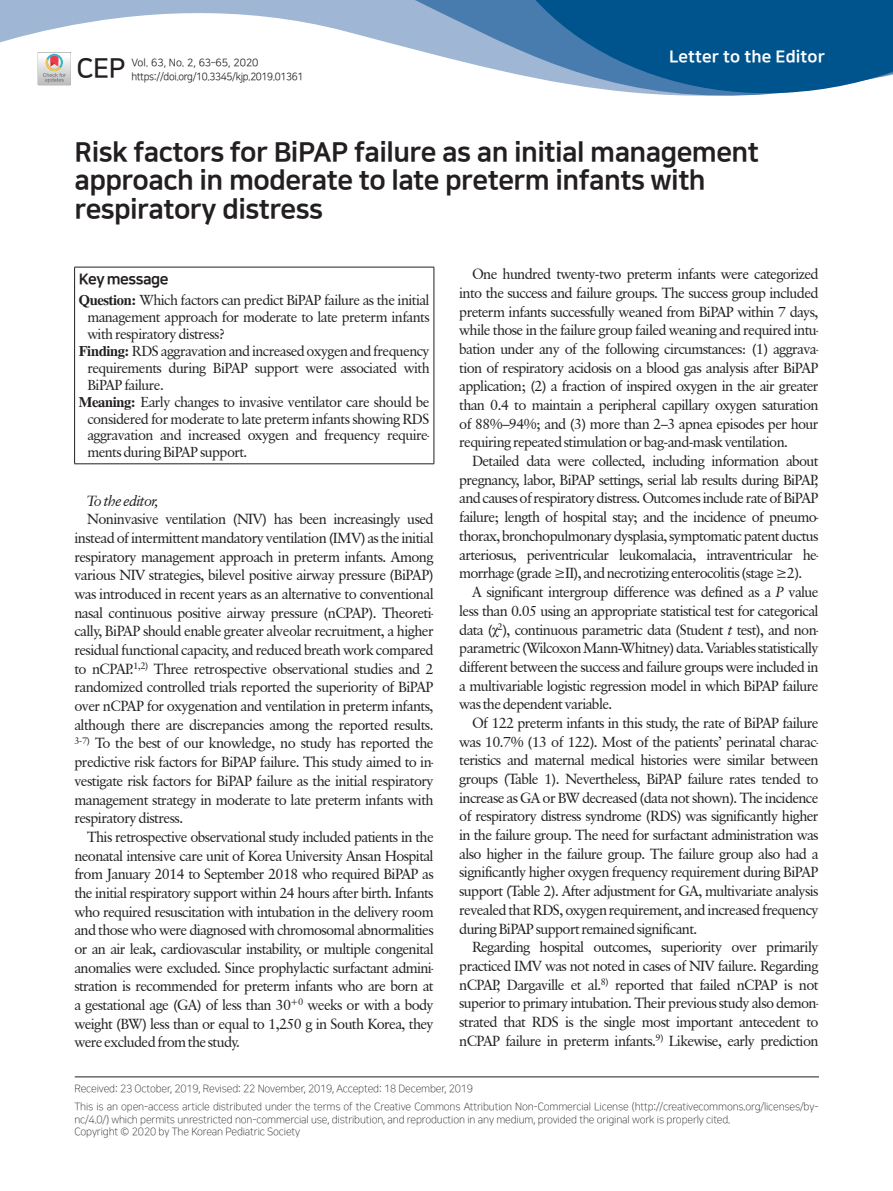
<style>
.page{position:relative;width:893px;height:1191px;background:#fff}
.page>*{position:absolute;margin:0;border:0;box-sizing:border-box;transform-origin:0 0}
.큰제목{font:27px/28.5px "Nanum Square EB";letter-spacing:-.02em;color:#231f20}
.t1{font:27px "Nanum Square B";color:#231f20}
.t2{font:16.5px "Nanum Square EB";letter-spacing:.005em;color:#fff}
.Key_message{font:15px "Nanum Square EB";letter-spacing:-.03em;color:#231f20}
.바탕글{font:14.55px/18.6px "Classical Garamond BT";letter-spacing:-.045em;color:#231f20;text-align:justify}
.바탕글-2{font:italic 14.55px "Classical Garamond BT";letter-spacing:-.04em;color:#231f20}
.Key_message-2{font:14.4px/17px "Classical Garamond BT";letter-spacing:-.04em;color:#231f20;text-align:justify}
.각주{font:10.5px/12.6px "Nanum Square L";letter-spacing:-.015em;color:#231f20}
.꼬리말{font:10.5px "Nanum Square R";letter-spacing:-.035em;color:#231f20;scale:.95 1}
.꼬리말-2{font:10.5px "Nanum Square R";color:#231f20}
.s1{font-style:italic}
.s2{font-family:"Times New Roman";font-size:14.25px}
.s3{font-family:"CG Times";font-weight:700}
</style>
<div class="page">
<svg style="left:0;top:0;width:462px;height:62px"></svg>
<svg style="left:462px;top:0;width:431px;height:96px;background:#3575a5"></svg>
<hr style="left:74px;top:267px;width:360px;height:1px;background:#231f20">
<hr style="left:74px;top:267px;width:1px;height:196px;background:#231f20">
<hr style="left:434px;top:267px;width:1px;height:196px;background:#231f20">
<hr style="left:74px;top:463px;width:360px;height:1px;background:#231f20">
<div style="left:37px;top:52px;width:34px;height:34px;background:#dcdbdd"></div>
<svg style="left:38px;top:52px;width:33px;height:33px"></svg>
<hr style="left:75px;top:1076px;width:744px;height:1px;background:#231f20">
<p class="t1" style="left:77px;top:54px;width:50px">CEP</p>
<p class="꼬리말-2" style="left:131px;top:57px;width:129px">Vol. 63, No. 2, 63–65, 2020</p>
<p class="꼬리말" style="left:131px;top:71px;width:183px">https://doi.org/10.3345/kjp.2019.01361</p>
<p class="t2" style="left:669px;top:48px;width:157px">Letter to the Editor</p>
<p class="큰제목" style="left:74px;top:138px;width:686px">Risk factors for BiPAP failure as an initial management approach in moderate to late preterm infants with respiratory distress</p>
<p class="바탕글" style="left:459px;top:265px;width:361px;text-indent:13px">One hundred twenty-two preterm infants were categorized into the success and failure groups. The success group included preterm infants successfully weaned from BiPAP within 7 days, while those in the failure group failed weaning and required intu&shy;bation under any of the following circumstances: (1) aggrava&shy;tion of respiratory acidosis on a blood gas analysis after BiPAP application; (2) a fraction of inspired oxygen in the air greater than 0.4 to maintain a peripheral capillary oxygen saturation of 88%–94%; and (3) more than 2–3 apnea episodes per hour requiring repeated stimulation or bag-and-mask ventilation.</p>
<p class="바탕글" style="left:459px;top:451px;width:361px;text-indent:13px">Detailed data were collected, including information about pregnancy, labor, BiPAP settings, serial lab results during BiPAP, and causes of respiratory distress. Outcomes include rate of BiPAP failure; length of hospital stay; and the incidence of pneumo&shy;thorax, bronchopulmonary dysplasia, symptomatic patent ductus arteriosus, periventricular leukomalacia, intraventricular he&shy;morrhage (grade ≥II), and necrotizing enterocolitis (stage ≥2).</p>
<p class="바탕글" style="left:459px;top:582px;width:361px;text-indent:13px">A significant intergroup difference was defined as a <span class="s1">P</span> value less than 0.05 using an appropriate statistical test for categorical data (<span class="s2">χ</span><sup>2</sup>), continuous parametric data (Student <span class="s1">t</span> test), and non&shy;parametric (Wilcoxon Mann-Whitney) data. Variables statistically different between the success and failure groups were included in a multivariable logistic regression model in which BiPAP failure was the dependent variable.</p>
<p class="바탕글" style="left:459px;top:713px;width:361px;text-indent:13px">Of 122 preterm infants in this study, the rate of BiPAP failure was 10.7% (13 of 122). Most of the patients’ perinatal charac&shy;teristics and maternal medical histories were similar between groups (Table 1). Nevertheless, BiPAP failure rates tended to increase as GA or BW decreased (data not shown). The incidence of respiratory distress syndrome (RDS) was significantly higher in the failure group. The need for surfactant administration was also higher in the failure group. The failure group also had a significantly higher oxygen frequency requirement during BiPAP support (Table 2). After adjustment for GA, multivariate analysis revealed that RDS, oxygen requirement, and increased frequency during BiPAP support remained significant.</p>
<p class="바탕글" style="left:459px;top:937px;width:361px;text-indent:13px">Regarding hospital outcomes, superiority over primarily practiced IMV was not noted in cases of NIV failure. Regarding nCPAP, Dargaville et al.<sup>8)</sup> reported that failed nCPAP is not superior to primary intubation. Their previous study also demon&shy;strated that RDS is the single most important antecedent to nCPAP failure in preterm infants.<sup>9)</sup> Likewise, early prediction</p>
<p class="각주" style="left:74px;top:1083px;width:400px">Received: 23 October, 2019, Revised: 22 November, 2019, Accepted: 18 December, 2019</p>
<p class="각주" style="left:74px;top:1100px;width:746px">This is an open-access article distributed under the terms of the Creative Commons Attribution Non-Commercial License (http://creativecommons.org/licenses/by&shy;nc/4.0/) which permits unrestricted non-commercial use, distribution, and reproduction in any medium, provided the original work is properly cited.</p>
<p class="각주" style="left:74px;top:1126px;width:227px">Copyright © 2020 by The Korean Pediatric Society</p>
<p class="Key_message" style="left:79px;top:271px;width:91px">Key message</p>
<p class="Key_message-2" style="left:87px;top:291px;width:344px;text-indent:-9px"><span class="s3">Question:</span> Which factors can predict BiPAP failure as the initial management approach for moderate to late preterm infants with respiratory distress?</p>
<p class="Key_message-2" style="left:87px;top:342px;width:344px;text-indent:-9px"><span class="s3">Finding:</span> RDS aggravation and increased oxygen and frequency requirements during BiPAP support were associated with BiPAP failure.</p>
<p class="Key_message-2" style="left:87px;top:393px;width:344px;text-indent:-9px"><span class="s3">Meaning:</span> Early changes to invasive ventilator care should be considered for moderate to late preterm infants showing RDS aggravation and increased oxygen and frequency require&shy;ments during BiPAP support.</p>
<p class="바탕글-2" style="left:87px;top:491px;width:73px">To the editor,</p>
<p class="바탕글" style="left:74px;top:509px;width:361px;text-indent:13px">Noninvasive ventilation (NIV) has been increasingly used instead of intermittent mandatory ventilation (IMV) as the initial respiratory management approach in preterm infants. Among various NIV strategies, bilevel positive airway pressure (BiPAP) was introduced in recent years as an alternative to conventional nasal continuous positive airway pressure (nCPAP). Theoreti&shy;cally, BiPAP should enable greater alveolar recruitment, a higher residual functional capacity, and reduced breath work compared to nCPAP.<sup>1,2)</sup> Three retrospective observational studies and 2 randomized controlled trials reported the superiority of BiPAP over nCPAP for oxygenation and ventilation in preterm infants, although there are discrepancies among the reported results.<br><sup>3-7)</sup> To the best of our knowledge, no study has reported the predictive risk factors for BiPAP failure. This study aimed to in&shy;vestigate risk factors for BiPAP failure as the initial respiratory management strategy in moderate to late preterm infants with respiratory distress.</p>
<p class="바탕글" style="left:74px;top:827px;width:361px;text-indent:13px">This retrospective observational study included patients in the neonatal intensive care unit of Korea University Ansan Hospital from January 2014 to September 2018 who required BiPAP as the initial respiratory support within 24 hours after birth. Infants who required resuscitation with intubation in the delivery room and those who were diagnosed with chromosomal abnormalities or an air leak, cardiovascular instability, or multiple congenital anomalies were excluded. Since prophylactic surfactant admini&shy;stration is recommended for preterm infants who are born at a gestational age (GA) of less than 30<sup>+0</sup> weeks or with a body weight (BW) less than or equal to 1,250 g in South Korea, they were excluded from the study.</p>
</div>
